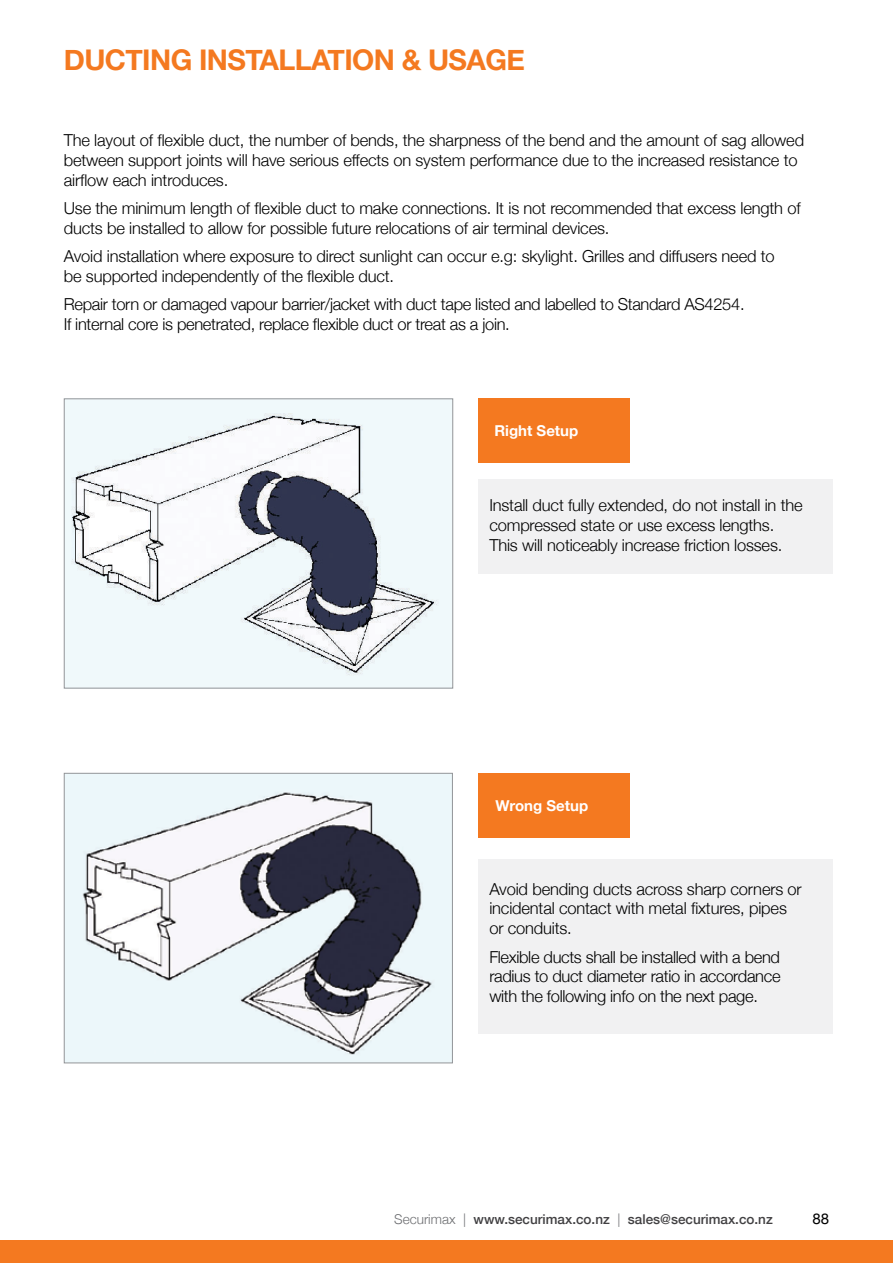
<style>
.page{position:relative;width:893px;height:1263px;background:#fff}
.page>*{position:absolute;margin:0;border:0;box-sizing:border-box;transform-origin:0 0}
.t1{font:700 28.5px "Helvetica Neue";letter-spacing:-.02em;color:#f47920}
.t2{font:300 16.5px/19.8px "Helvetica Neue";letter-spacing:-.01em;color:#000}
.t3{font:700 15px "Helvetica Neue";color:#fff}
.t4{font:15px "Helvetica Neue";color:#000}
.t5{font:500 13.5px "Helvetica Neue";color:#414042}
.s1{font-weight:300;color:#6d6e71}
</style>
<div class="page">
<img style="left:66px;top:400px;width:385px;height:287px">
<div style="left:64px;top:398px;width:389px;height:291px;border:1px solid #939598"></div>
<img style="left:66px;top:775px;width:385px;height:286px">
<div style="left:64px;top:773px;width:389px;height:290px;border:1px solid #939598"></div>
<div style="left:479px;top:398px;width:151px;height:65px;background:#f47920"></div>
<div style="left:479px;top:480px;width:354px;height:94px;background:#f1f1f2"></div>
<div style="left:479px;top:773px;width:151px;height:64px;background:#f47920"></div>
<div style="left:479px;top:859px;width:354px;height:174px;background:#f1f1f2"></div>
<div style="left:0;top:1241px;width:893px;height:22px;background:#f47920"></div>
<h1 class="t1" style="left:64px;top:42px;width:463px">DUCTING INSTALLATION &amp; USAGE</h1>
<p class="t2" style="left:64px;top:130px;width:742px">The layout of flexible duct, the number of bends, the sharpness of the bend and the amount of sag allowed between support joints will have serious effects on system performance due to the increased resistance to airflow each introduces.</p>
<p class="t2" style="left:64px;top:198px;width:738px">Use the minimum length of flexible duct to make connections. It is not recommended that excess length of ducts be installed to allow for possible future relocations of air terminal devices.</p>
<p class="t2" style="left:64px;top:246px;width:712px">Avoid installation where exposure to direct sunlight can occur e.g: skylight. Grilles and diffusers need to be supported independently of the flexible duct.</p>
<p class="t2" style="left:64px;top:294px;width:682px">Repair torn or damaged vapour barrier/jacket with duct tape listed and labelled to Standard AS4254.<br>If internal core is penetrated, replace flexible duct or treat as a join.</p>
<p class="t3" style="left:494px;top:421px;width:85px">Right Setup</p>
<p class="t2" style="left:489px;top:495px;width:315px">Install duct fully extended, do not install in the compressed state or use excess lengths.<br>This will noticeably increase friction losses.</p>
<p class="t3" style="left:496px;top:796px;width:94px">Wrong Setup</p>
<p class="t2" style="left:489px;top:878px;width:314px">Avoid bending ducts across sharp corners or incidental contact with metal fixtures, pipes or conduits.</p>
<p class="t2" style="left:489px;top:946px;width:293px;text-align:justify">Flexible ducts shall be installed with a bend radius to duct diameter ratio in accordance with the following info on the next page.</p>
<p class="t5" style="left:394px;top:1210px;width:380px"><span class="s1">Securimax |</span> www.securimax.co.nz <span class="s1">|</span> sales@securimax.co.nz</p>
<p class="t4" style="left:812px;top:1209px;width:18px">88</p>
</div>
